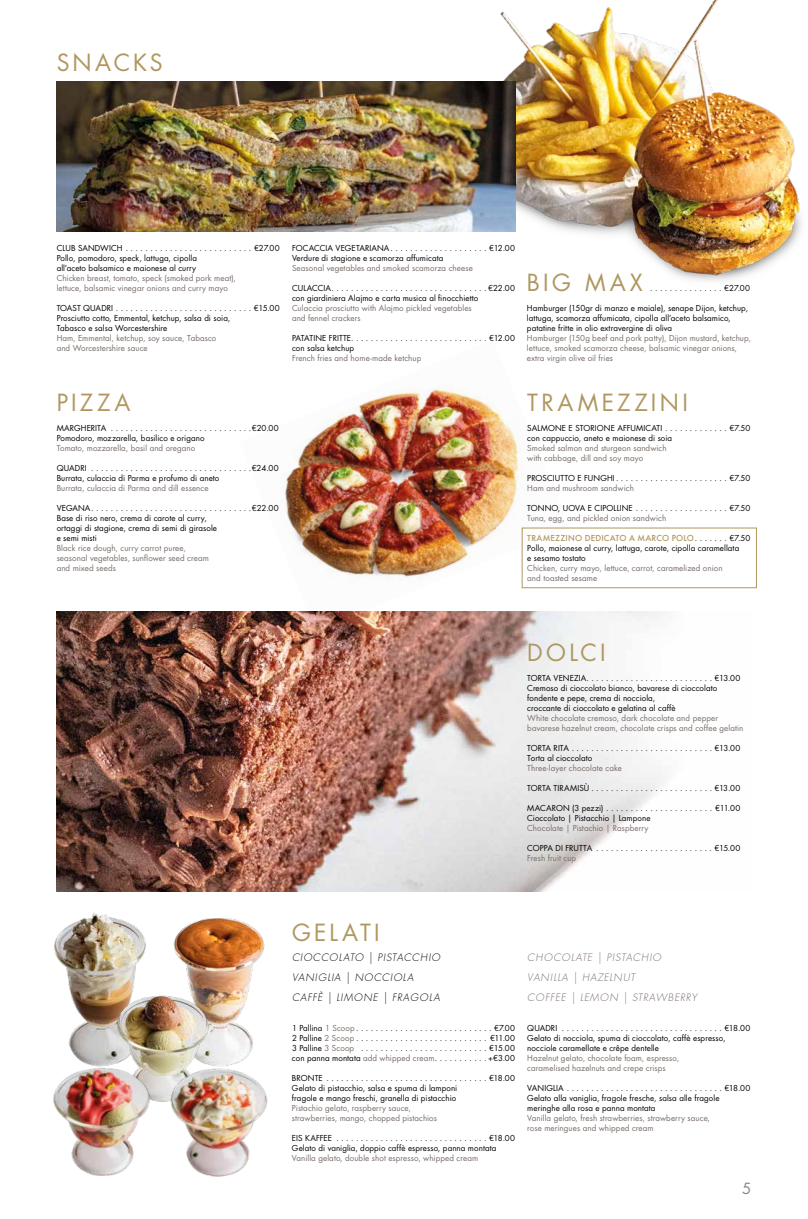
<style>
.page{position:relative;width:808px;height:1219px;background:#fff}
.page>*{position:absolute;margin:0;border:0;box-sizing:border-box;transform-origin:0 0}
.t1{font:23px "Futura Std";letter-spacing:.145em;color:#af9760}
.t2{font:15px "Futura Std";color:#878787}
.t3{font:italic 300 10px/20px "Futura Std";letter-spacing:.09em;color:#000}
.t4{font:italic 300 10px/20px "Futura Std";letter-spacing:.085em;color:#776c68}
.t5{font:8px/10px "Futura Std";letter-spacing:.01em;color:#000}
.t6{font:8px/10px "Futura Std";letter-spacing:.01em;color:#776c68}
.t7{font:500 8px "Futura";letter-spacing:.02em;color:#af9761}
.s1{font-family:"Futura Std";font-weight:400;color:#000}
.s2{color:#776c68}
</style>
<div class="page">
<img style="left:282px;top:382px;width:287px;height:207px">
<div style="left:522px;top:527px;width:235px;height:61px;border:1px solid #af9760"></div>
<img style="left:57px;top:611px;width:607px;height:281px">
<img style="left:463px;top:0;width:338px;height:281px">
<img style="left:173px;top:918px;width:92px;height:141px">
<img style="left:54px;top:912px;width:92px;height:143px">
<img style="left:112px;top:984px;width:108px;height:75px">
<img style="left:166px;top:1059px;width:102px;height:118px">
<img style="left:53px;top:1055px;width:113px;height:121px">
<img style="left:57px;top:81px;width:459px;height:150px">
<h1 class="t1" style="left:57px;top:48px;width:108px">SNACKS</h1>
<p class="t5" style="left:57px;top:243px;width:225px">CLUB SANDWICH . . . . . . . . . . . . . . . . . . . . . . . . . . €27.00<br>Pollo, pomodoro, speck, lattuga, cipolla<br>all’aceto balsamico e maionese al curry</p>
<p class="t6" style="left:57px;top:273px;width:181px">Chicken breast, tomato, speck (smoked pork meat), lettuce, balsamic vinegar onions and curry mayo</p>
<p class="t5" style="left:57px;top:303px;width:225px">TOAST QUADRI . . . . . . . . . . . . . . . . . . . . . . . . . . . . €15.00<br>Prosciutto cotto, Emmental, ketchup, salsa di soia,<br>Tabasco e salsa Worcestershire</p>
<p class="t6" style="left:57px;top:333px;width:161px">Ham, Emmental, ketchup, soy sauce, Tabasco and Worcestershire sauce</p>
<h1 class="t1" style="left:57px;top:388px;width:75px">PIZZA</h1>
<p class="t5" style="left:57px;top:423px;width:224px">MARGHERITA . . . . . . . . . . . . . . . . . . . . . . . . . . . . €20.00<br>Pomodoro, mozzarella, basilico e origano</p>
<p class="t6" style="left:57px;top:443px;width:140px">Tomato, mozzarella, basil and oregano</p>
<p class="t5" style="left:57px;top:463px;width:224px">QUADRI . . . . . . . . . . . . . . . . . . . . . . . . . . . . . . . . €24.00<br>Burrata, culaccia di Parma e profumo di aneto</p>
<p class="t6" style="left:57px;top:483px;width:153px">Burrata, culaccia di Parma and dill essence</p>
<p class="t5" style="left:57px;top:503px;width:224px">VEGANA . . . . . . . . . . . . . . . . . . . . . . . . . . . . . . . . €22.00<br>Base di riso nero, crema di carote al curry,<br>ortaggi di stagione, crema di semi di girasole<br>e semi misti</p>
<p class="t6" style="left:57px;top:543px;width:154px">Black rice dough, curry carrot puree, seasonal vegetables, sunflower seed cream and mixed seeds</p>
<p class="t5" style="left:292px;top:243px;width:224px">FOCACCIA VEGETARIANA . . . . . . . . . . . . . . . . . . . . €12.00<br>Verdure di stagione e scamorza affumicata</p>
<p class="t6" style="left:292px;top:263px;width:182px">Seasonal vegetables and smoked scamorza cheese</p>
<p class="t5" style="left:292px;top:283px;width:224px">CULACCIA . . . . . . . . . . . . . . . . . . . . . . . . . . . . . . . €22.00 con giardiniera Alajmo e carta musica al finocchietto</p>
<p class="t6" style="left:292px;top:303px;width:181px">Culaccia prosciutto with Alajmo pickled vegetables and fennel crackers</p>
<p class="t5" style="left:292px;top:333px;width:224px">PATATINE FRITTE............................€12.00 con salsa ketchup</p>
<p class="t6" style="left:292px;top:353px;width:131px">French fries and home-made ketchup</p>
<h1 class="t1" style="left:527px;top:268px;width:117px">BIG MAX</h1>
<p class="t5" style="left:650px;top:283px;width:101px">. . . . . . . . . . . . . . . €27.00</p>
<p class="t5" style="left:527px;top:303px;width:223px">Hamburger (150gr di manzo e maiale), senape Dijon, ketchup, lattuga, scamorza affumicata, cipolla all’aceto balsamico, patatine fritte in olio extravergine di oliva</p>
<p class="t6" style="left:527px;top:333px;width:225px">Hamburger (150g beef and pork patty), Dijon mustard, ketchup, lettuce, smoked scamorza cheese, balsamic vinegar onions, extra virgin olive oil fries</p>
<h1 class="t1" style="left:527px;top:388px;width:162px">TRAMEZZINI</h1>
<p class="t5" style="left:527px;top:423px;width:225px">SALMONE E STORIONE AFFUMICATI . . . . . . . . . . . . . €7.50 con cappuccio, aneto e maionese di soia</p>
<p class="t6" style="left:527px;top:443px;width:141px">Smoked salmon and sturgeon sandwich with cabbage, dill and soy mayo</p>
<p class="t5" style="left:527px;top:473px;width:225px">PROSCIUTTO E FUNGHI . . . . . . . . . . . . . . . . . . . . . . . €7.50</p>
<p class="t6" style="left:527px;top:483px;width:108px">Ham and mushroom sandwich</p>
<p class="t5" style="left:527px;top:503px;width:225px">TONNO, UOVA E CIPOLLINE . . . . . . . . . . . . . . . . . . . €7.50</p>
<p class="t6" style="left:527px;top:513px;width:140px">Tuna, egg, and pickled onion sandwich</p>
<p class="t7" style="left:527px;top:533px;width:225px">TRAMEZZINO DEDICATO A MARCO POLO <span class="s1">. . . . . . . €7.50</span></p>
<p class="t5" style="left:527px;top:543px;width:213px">Pollo, maionese al curry, lattuga, carote, cipolla caramellata e sesamo tostato</p>
<p class="t6" style="left:527px;top:563px;width:197px">Chicken, curry mayo, lettuce, carrot, caramelized onion and toasted sesame</p>
<h1 class="t1" style="left:527px;top:638px;width:80px">DOLCI</h1>
<p class="t5" style="left:527px;top:673px;width:215px">TORTA VENEZIA . . . . . . . . . . . . . . . . . . . . . . . . . €13.00<br>Cremoso di cioccolato bianco, bavarese di cioccolato fondente e pepe, crema di nocciola,<br>croccante di cioccolato e gelatina al caffè</p>
<p class="t6" style="left:527px;top:713px;width:218px">White chocolate cremoso, dark chocolate and pepper bavarese hazelnut cream, chocolate crisps and coffee gelatin</p>
<p class="t5" style="left:527px;top:743px;width:215px">TORTA RITA . . . . . . . . . . . . . . . . . . . . . . . . . . . . €13.00<br>Torta al cioccolato</p>
<p class="t6" style="left:527px;top:763px;width:96px">Three-layer chocolate cake</p>
<p class="t5" style="left:527px;top:783px;width:214px">TORTA TIRAMISÙ . . . . . . . . . . . . . . . . . . . . . . . . €13.00</p>
<p class="t5" style="left:527px;top:803px;width:215px">MACARON (3 pezzi) . . . . . . . . . . . . . . . . . . . . . . €11.00<br>Cioccolato | Pistacchio | Lampone</p>
<p class="t6" style="left:527px;top:823px;width:123px">Chocolate | Pistachio | Raspberry</p>
<p class="t5" style="left:527px;top:843px;width:214px">COPPA DI FRUTTA . . . . . . . . . . . . . . . . . . . . . . . €15.00</p>
<p class="t6" style="left:527px;top:853px;width:50px">Fresh fruit cup</p>
<h1 class="t1" style="left:292px;top:918px;width:89px">GELATI</h1>
<p class="t3" style="left:292px;top:948px;width:150px">CIOCCOLATO | PISTACCHIO<br>VANIGLIA | NOCCIOLA<br>CAFFÈ | LIMONE | FRAGOLA</p>
<p class="t5" style="left:292px;top:1023px;width:225px;text-align:justify">1 Pallina <span class="s2">1 Scoop</span> . . . . . . . . . . . . . . . . . . . . . . . . . . . . €7.00<br>2 Palline <span class="s2">2 Scoop</span> . . . . . . . . . . . . . . . . . . . . . . . . . . . €11.00<br>3 Palline <span class="s2">3 Scoop</span> . . . . . . . . . . . . . . . . . . . . . . . . . . €15.00 con panna montata <span class="s2">add whipped cream</span> . . . . . . . . . . +€3.00</p>
<p class="t5" style="left:292px;top:1073px;width:225px">BRONTE . . . . . . . . . . . . . . . . . . . . . . . . . . . . . . . . €18.00<br>Gelato di pistacchio, salsa e spuma di lamponi<br>fragole e mango freschi, granella di pistacchio</p>
<p class="t6" style="left:292px;top:1103px;width:147px">Pistachio gelato, raspberry sauce, strawberries, mango, chopped pistachios</p>
<p class="t5" style="left:292px;top:1133px;width:225px">EIS KAFFEE . . . . . . . . . . . . . . . . . . . . . . . . . . . . . . €18.00<br>Gelato di vaniglia, doppio caffè espresso, panna montata</p>
<p class="t6" style="left:292px;top:1153px;width:188px">Vanilla gelato, double shot espresso, whipped cream</p>
<p class="t4" style="left:527px;top:948px;width:171px">CHOCOLATE | PISTACHIO<br>VANILLA | HAZELNUT<br>COFFEE | LEMON | STRAWBERRY</p>
<p class="t5" style="left:527px;top:1023px;width:225px">QUADRI . . . . . . . . . . . . . . . . . . . . . . . . . . . . . . . . €18.00<br>Gelato di nocciola, spuma di cioccolato, caffè espresso, nocciole caramellate e crêpe dentelle</p>
<p class="t6" style="left:527px;top:1053px;width:153px">Hazelnut gelato, chocolate foam, espresso, caramelised hazelnuts and crepe crisps</p>
<p class="t5" style="left:527px;top:1083px;width:225px">VANIGLIA . . . . . . . . . . . . . . . . . . . . . . . . . . . . . . . €18.00<br>Gelato alla vaniglia, fragole fresche, salsa alle fragole meringhe alla rosa e panna montata</p>
<p class="t6" style="left:527px;top:1113px;width:184px">Vanilla gelato, fresh strawberries, strawberry sauce, rose meringues and whipped cream</p>
<h2 class="t2" style="left:742px;top:1179px;width:11px">5</h2>
</div>
